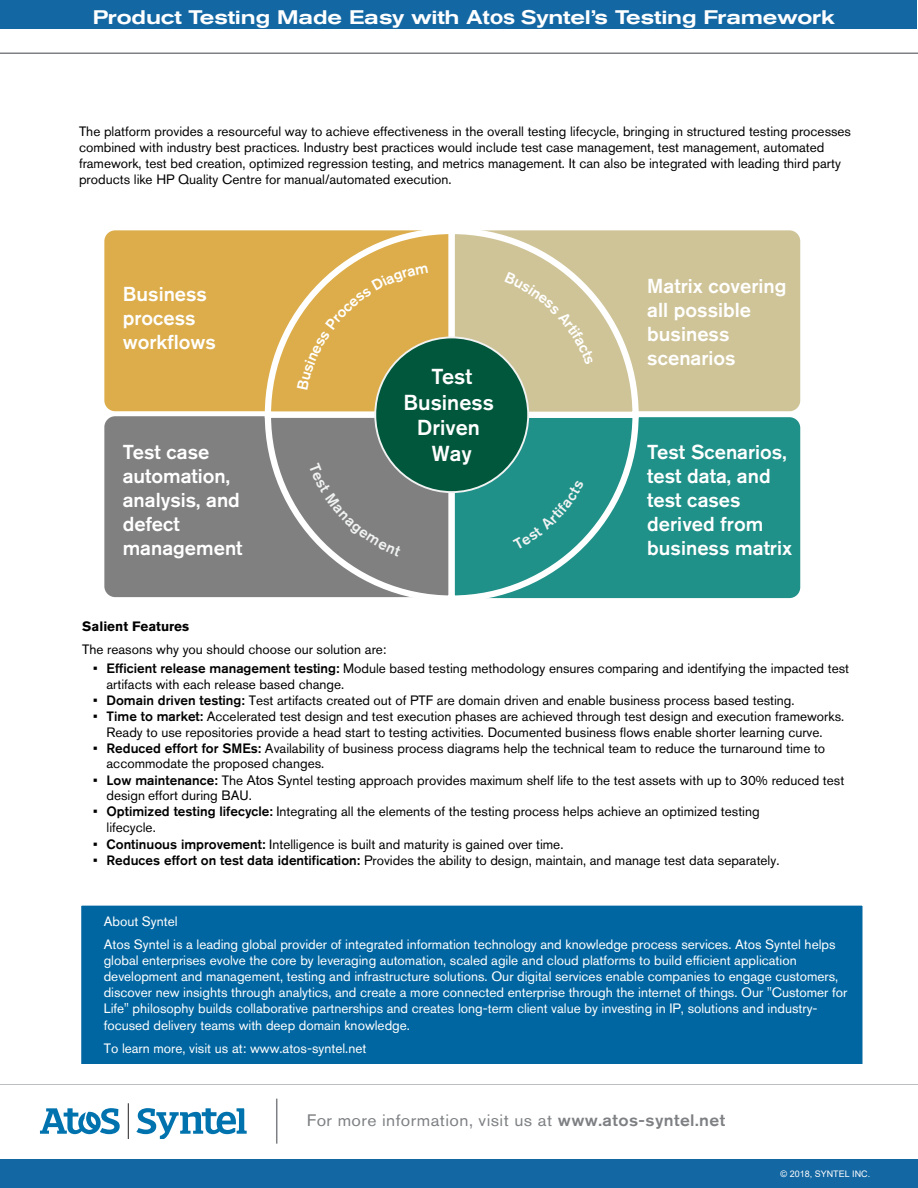
<style>
.page{position:relative;width:918px;height:1188px;background:#fff}
.page>*{position:absolute;margin:0;border:0;box-sizing:border-box;transform-origin:0 0}
.t1{font:500 21.45px/25.8px "Akzidenz Grotesk BQ";color:#fff;text-align:center}
.t2{font:500 20.1px/24px "Akzidenz Grotesk BQ";color:#fff}
.t3{font:500 expanded 19.5px "Akzidenz Grotesk BQ";letter-spacing:-.01em;color:#fff}
.t4{font:16.5px "Akzidenz Grotesk BQ";letter-spacing:.025em;color:#7e8083;scale:1.06 1}
.t5{font:13.5px/16.2px "Akzidenz Grotesk BQ";color:#000}
.t6{font:13.5px/16.2px "Akzidenz Grotesk BQ";color:#fff}
.t7{font:700 13.5px "Akzidenz Grotesk BQ";color:#000}
.t8{font:9px "Arial";color:#fff}
.s1{font-family:"Arial";font-weight:700;font-stretch:normal}
.s2{font-weight:500}
.s3{font-family:"Arial"}
</style>
<div class="page">
<div style="left:80px;top:904px;width:784px;height:162px;background:#0066a1;border:2px solid #fff"></div>
<hr style="left:0;top:1084px;width:918px;height:1px;background:#bcbec0">
<hr style="left:0;top:52px;width:918px;height:2px;background:#7e8083">
<div style="left:104px;top:230px;width:349px;height:181px;background:#dcad4a;border-radius:11px"></div>
<div style="left:452px;top:230px;width:348px;height:181px;background:#cfc498;border-radius:11px"></div>
<div style="left:104px;top:416px;width:349px;height:181px;background:#808080;border-radius:11px"></div>
<div style="left:452px;top:417px;width:348px;height:181px;background:#1f9189;border-radius:11px"></div>
<div style="left:0;top:1px;width:917px;height:28px;background:#1367a3"></div>
<div style="left:0;top:1159px;width:918px;height:29px;background:#1367a3"></div>
<svg style="left:40px;top:1108px;width:80px;height:26px"></svg>
<svg style="left:136px;top:1108px;width:111px;height:31px"></svg>
<hr style="left:128px;top:1103px;width:1px;height:36px;background:#231f20">
<hr style="left:276px;top:1099px;width:1px;height:45px;background:#7e8083">
<svg style="left:262px;top:230px;width:380px;height:369px"></svg>
<h3 class="t3" style="left:93px;top:6px;width:744px">Product Testing Made Easy with <span class="s1">Atos</span> Syntel’s Testing Framework</h3>
<p class="t5" style="left:79px;top:123px;width:774px">The platform provides a resourceful way to achieve effectiveness in the overall testing lifecycle, bringing in structured testing processes combined with industry best practices. Industry best practices would include test case management, test management, automated framework, test bed creation, optimized regression testing, and metrics management. It can also be integrated with leading third party products like HP Quality Centre for manual/automated execution.</p>
<h2 class="t2" style="left:123px;top:282px;width:95px">Business process workflows</h2>
<h2 class="t2" style="left:123px;top:440px;width:121px">Test case automation, analysis, and defect management</h2>
<h1 class="t1" style="left:403px;top:363px;width:92px">Test<br>Business<br>Driven<br>Way</h1>
<h2 class="t2" style="left:647px;top:273px;width:141px">Matrix covering all possible business scenarios</h2>
<h2 class="t2" style="left:647px;top:440px;width:146px">Test Scenarios, test data, and test cases derived from business matrix</h2>
<p class="t7" style="left:82px;top:619px;width:108px">Salient Features</p>
<p class="t5" style="left:82px;top:641px;width:306px">The reasons why you should choose our solution are:</p>
<p class="t5" style="left:107px;top:661px;width:744px;line-height:15.5px;text-indent:-14px"><span class="s2">• Efficient release management testing:</span> Module based testing methodology ensures comparing and identifying the impacted test artifacts with each release based change.</p>
<p class="t5" style="left:93px;top:692px;width:703px"><span class="s2">• Domain driven testing:</span> Test artifacts created out of PTF are domain driven and enable business process based testing.</p>
<p class="t5" style="left:93px;top:709px;width:753px;line-height:15.5px;text-align:center"><span class="s2">• Time to market:</span> Accelerated test design and test execution phases are achieved through test design and execution frameworks.<br>Ready to use repositories provide a head start to testing activities. Documented business flows enable shorter learning curve.</p>
<p class="t5" style="left:107px;top:740px;width:720px;line-height:15.5px;text-indent:-14px"><span class="s2">• Reduced effort for SMEs:</span> Availability of business process diagrams help the technical team to reduce the turnaround time to accommodate the proposed changes.</p>
<p class="t5" style="left:107px;top:772px;width:739px;line-height:15.3px;text-indent:-13px"><span class="s2">• Low maintenance:</span> The <span class="s3">Atos</span> Syntel testing approach provides maximum shelf life to the test assets with up to 30% reduced test design effort during BAU.</p>
<p class="t5" style="left:107px;top:803px;width:655px;text-indent:-14px"><span class="s2">• Optimized testing lifecycle:</span> Integrating all the elements of the testing process helps achieve an optimized testing lifecycle.</p>
<p class="t5" style="left:93px;top:836px;width:472px"><span class="s2">• Continuous improvement:</span> Intelligence is built and maturity is gained over time.</p>
<p class="t5" style="left:93px;top:852px;width:688px"><span class="s2">• Reduces effort on test data identification:</span> Provides the ability to design, maintain, and manage test data separately.</p>
<p class="t6" style="left:104px;top:910px;width:733px;line-height:22.5px">About Syntel<br>Atos Syntel is a leading global provider of integrated information technology and knowledge process services. Atos Syntel helps</p>
<p class="t6" style="left:104px;top:952px;width:745px">global enterprises evolve the core by leveraging automation, scaled agile and cloud platforms to build efficient application development and management, testing and infrastructure solutions. Our digital services enable companies to engage customers, discover new insights through analytics, and create a more connected enterprise through the internet of things. Our "Customer for Life" philosophy builds collaborative partnerships and creates long-term client value by investing in IP, solutions and industry&shy;focused delivery teams with deep domain knowledge.</p>
<p class="t6" style="left:104px;top:1040px;width:264px">To learn more, visit us at: www.atos-syntel.net</p>
<p class="t4" style="left:307px;top:1111px;width:396px">For more information, visit us at <span class="s2">www.atos-syntel.net</span></p>
<p class="t8" style="left:781px;top:1168px;width:91px">© 2018, SYNTEL INC.</p>
</div>
